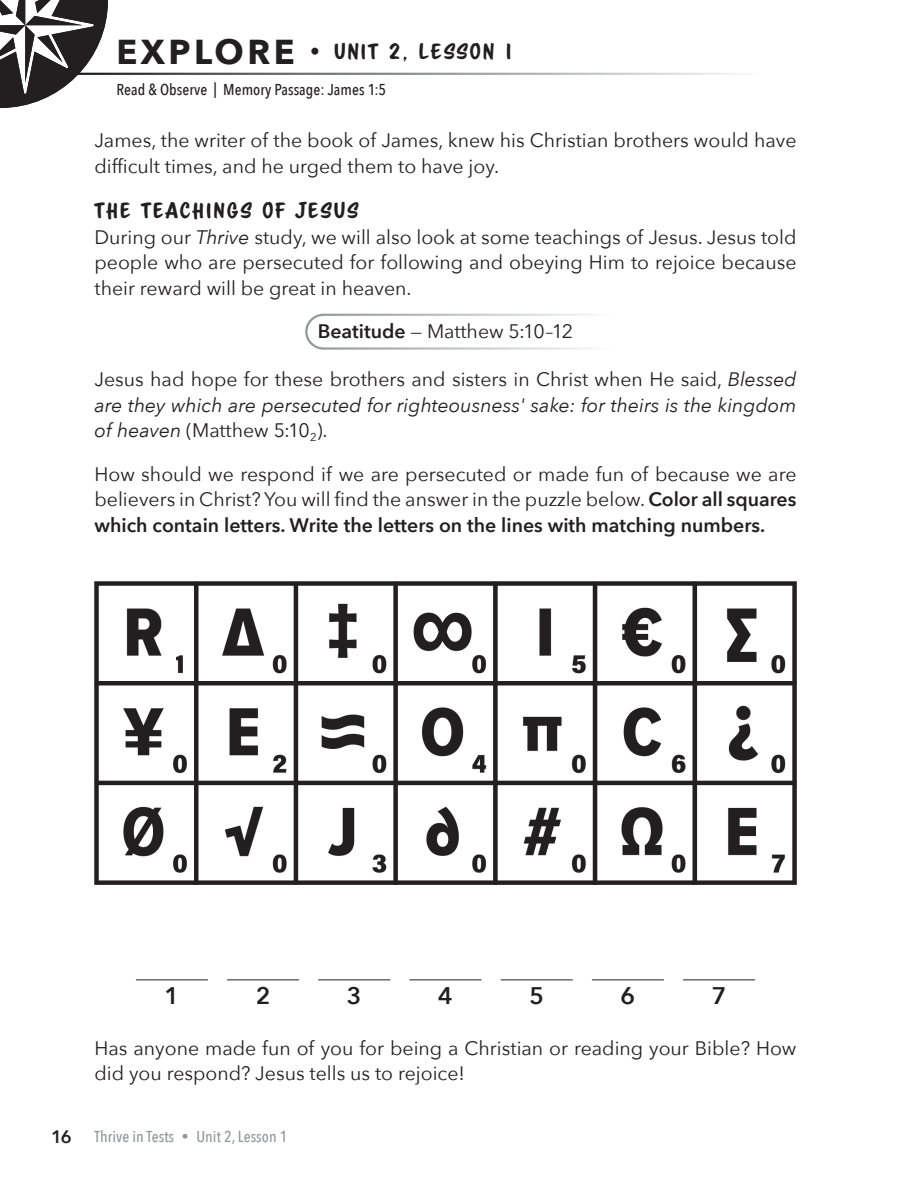
<style>
.page{position:relative;width:918px;height:1188px;background:#fff}
.page>*{position:absolute;margin:0;border:0;box-sizing:border-box;transform-origin:0 0}
.Body_Copy__last_P{font:600 24px "Avenir Next";color:#231f20}
.Body_Copy__first_P{font:19.5px/25.5px "Avenir Next";color:#231f20;text-align:justify}
.Body_Copy__last_P-2{font:19.5px/25.5px "Avenir Next";color:#231f20}
.Body_Copy__last_P-3{font:italic 19.5px/25.5px "Avenir Next";color:#231f20;text-align:justify}
.Round_Frame_Note{font:19.5px "Avenir Next";letter-spacing:-.005em;color:#231f20}
.Navigate_Explore{font:19.5px "Scriptorama Markdown JF";letter-spacing:.1em;color:#231f20}
.Small_Heading{font:19.5px "Scriptorama Markdown JF";letter-spacing:.1em;color:#231f20}
.t1{font:600 18px "Avenir Next";color:#231f20}
.Lesson_Subhead__Pass{font:500 15.75px "Avenir Next Condensed";letter-spacing:.005em;color:#231f20}
.t2{font:500 15.75px "Avenir Next Condensed";letter-spacing:.005em;color:#939598}
.s1{font-family:"Avenir Next";font-weight:700;font-size:34.5px}
.s2{font-family:"Avenir Next";font-weight:500}
.s3{font-style:italic}
.s4{font-weight:600}
.s5{font-style:normal}
.s6{font-size:13.5px}
</style>
<div class="page">
<svg style="left:305px;top:313px;width:286px;height:37px"></svg>
<hr style="left:136px;top:980px;width:72px;height:1px;background:#231f20">
<hr style="left:227px;top:980px;width:72px;height:1px;background:#231f20">
<hr style="left:318px;top:980px;width:72px;height:1px;background:#231f20">
<hr style="left:410px;top:980px;width:72px;height:1px;background:#231f20">
<hr style="left:501px;top:980px;width:72px;height:1px;background:#231f20">
<hr style="left:592px;top:980px;width:72px;height:1px;background:#231f20">
<hr style="left:683px;top:980px;width:72px;height:1px;background:#231f20">
<img style="left:95px;top:581px;width:701px;height:304px">
<svg style="left:0;top:0;width:108px;height:108px"></svg>
<p class="Navigate_Explore" style="left:116px;top:39px;width:397px"><span class="s1">EXPLORE</span> <span class="s2">•</span> UNIT 2, LESSON 1</p>
<p class="Lesson_Subhead__Pass" style="left:116px;top:80px;width:271px">Read &amp; Observe | Memory Passage: James 1:5</p>
<p class="Body_Copy__last_P-2" style="left:94px;top:127px;width:703px">James, the writer of the book of James, knew his Christian brothers would have difficult times, and he urged them to have joy.</p>
<p class="Small_Heading" style="left:94px;top:198px;width:266px">THE TEACHINGS OF JESUS</p>
<p class="Body_Copy__last_P-2" style="left:94px;top:224px;width:704px;text-align:justify">During our <span class="s3">Thrive</span> study, we will also look at some teachings of Jesus. Jesus told people who are persecuted for following and obeying Him to rejoice because their reward will be great in heaven.</p>
<p class="Round_Frame_Note" style="left:318px;top:315px;width:257px"><span class="s4">Beatitude</span> — Matthew 5:10–12</p>
<p class="Body_Copy__last_P-3" style="left:94px;top:366px;width:704px"><span class="s5">Jesus had hope for these brothers and sisters in Christ when He said,</span> Blessed are they which are persecuted for righteousness' sake: for theirs is the kingdom of heaven <span class="s5">(Matthew 5:10</span><sub>2</sub><span class="s5">).</span></p>
<p class="Body_Copy__first_P" style="left:94px;top:461px;width:704px">How should we respond if we are persecuted or made fun of because we are believers in Christ? You will find the answer in the puzzle below. <span class="s4">Color all squares which contain letters. Write the letters on the lines with matching numbers.</span></p>
<p class="t1" style="left:51px;top:1121px;width:22px">16</p>
<p class="Body_Copy__last_P" style="left:165px;top:975px;width:16px">1</p>
<p class="Body_Copy__last_P" style="left:256px;top:975px;width:16px">2</p>
<p class="Body_Copy__last_P" style="left:347px;top:975px;width:16px">3</p>
<p class="Body_Copy__last_P" style="left:438px;top:975px;width:16px">4</p>
<p class="Body_Copy__last_P" style="left:529px;top:975px;width:16px">5</p>
<p class="Body_Copy__last_P" style="left:621px;top:975px;width:16px">6</p>
<p class="Body_Copy__last_P" style="left:712px;top:975px;width:16px">7</p>
<p class="Body_Copy__first_P" style="left:94px;top:1034px;width:703px">Has anyone made fun of you for being a Christian or reading your Bible? How did you respond? Jesus tells us to rejoice!</p>
<p class="t2" style="left:94px;top:1127px;width:194px">Thrive in Tests <span class="s6">•</span> Unit 2, Lesson 1</p>
</div>
